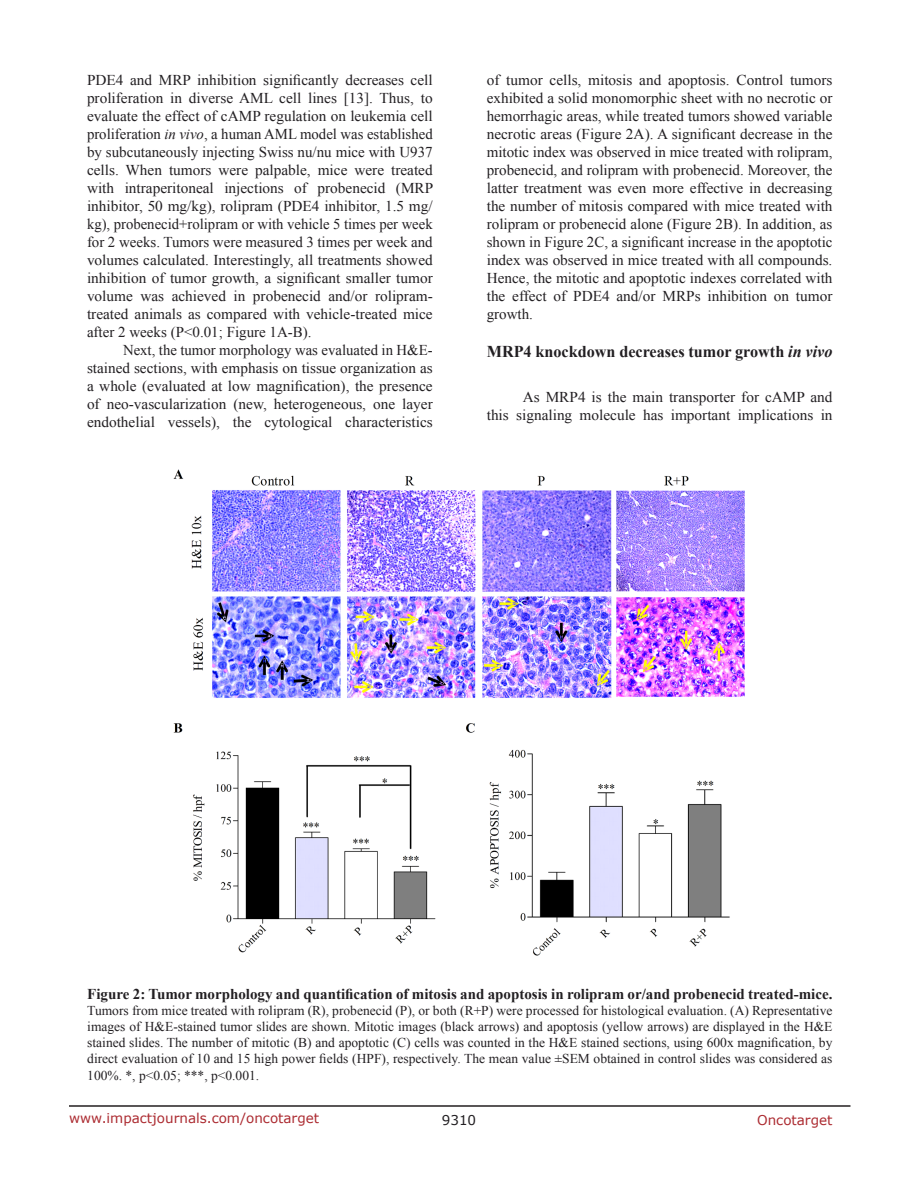
<style>
.page{position:relative;width:918px;height:1188px;background:#fff}
.page>*{position:absolute;margin:0;border:0;box-sizing:border-box;transform-origin:0 0}
.SubHeading{font:700 16.5px "Times New Roman";color:#221f22}
.BodyText{font:15px/18px "Times New Roman";color:#221f22;text-align:justify}
.FigureText{font:700 15px "Times New Roman";color:#221f22}
.FigureText-2{font:13.5px/16.2px "Times New Roman";color:#221f22;text-align:justify}
.t1{font:13.5px "Verdana";color:#ac2b31}
.t2{font:13.5px "Verdana";color:#221f22}
.s1{font-style:italic}
</style>
<div class="page">
<hr style="left:69px;top:1105px;width:781px;height:2px;background:#231f20">
<img style="left:173px;top:469px;width:572px;height:487px">
<p class="BodyText" style="left:87px;top:71px;width:348px">PDE4 and MRP inhibition significantly decreases cell proliferation in diverse AML cell lines [13]. Thus, to evaluate the effect of cAMP regulation on leukemia cell proliferation <span class="s1">in vivo</span>, a human AML model was established by subcutaneously injecting Swiss nu/nu mice with U937 cells. When tumors were palpable, mice were treated with intraperitoneal injections of probenecid (MRP inhibitor, 50 mg/kg), rolipram (PDE4 inhibitor, 1.5 mg/ kg), probenecid+rolipram or with vehicle 5 times per week for 2 weeks. Tumors were measured 3 times per week and volumes calculated. Interestingly, all treatments showed inhibition of tumor growth, a significant smaller tumor volume was achieved in probenecid and/or rolipram&shy;treated animals as compared with vehicle-treated mice after 2 weeks (P&lt;0.01; Figure 1A-B).</p>
<p class="BodyText" style="left:87px;top:341px;width:347px;text-indent:36px">Next, the tumor morphology was evaluated in H&amp;E&shy;stained sections, with emphasis on tissue organization as a whole (evaluated at low magnification), the presence of neo-vascularization (new, heterogeneous, one layer endothelial vessels), the cytological characteristics</p>
<p class="BodyText" style="left:487px;top:71px;width:347px">of tumor cells, mitosis and apoptosis. Control tumors exhibited a solid monomorphic sheet with no necrotic or hemorrhagic areas, while treated tumors showed variable necrotic areas (Figure 2A). A significant decrease in the mitotic index was observed in mice treated with rolipram, probenecid, and rolipram with probenecid. Moreover, the latter treatment was even more effective in decreasing the number of mitosis compared with mice treated with rolipram or probenecid alone (Figure 2B). In addition, as shown in Figure 2C, a significant increase in the apoptotic index was observed in mice treated with all compounds.<br>Hence, the mitotic and apoptotic indexes correlated with the effect of PDE4 and/or MRPs inhibition on tumor growth.</p>
<p class="SubHeading" style="left:487px;top:340px;width:347px">MRP4 knockdown decreases tumor growth <span class="s1">in vivo</span></p>
<p class="BodyText" style="left:487px;top:388px;width:347px;text-align:right">As MRP4 is the main transporter for cAMP and<br>this signaling molecule has important implications in</p>
<p class="FigureText" style="left:87px;top:983px;width:747px">Figure 2: Tumor morphology and quantification of mitosis and apoptosis in rolipram or/and probenecid treated-mice.</p>
<p class="FigureText-2" style="left:87px;top:1002px;width:747px">Tumors from mice treated with rolipram (R), probenecid (P), or both (R+P) were processed for histological evaluation. (A) Representative images of H&amp;E-stained tumor slides are shown. Mitotic images (black arrows) and apoptosis (yellow arrows) are displayed in the H&amp;E stained slides. The number of mitotic (B) and apoptotic (C) cells was counted in the H&amp;E stained sections, using 600x magnification, by direct evaluation of 10 and 15 high power fields (HPF), respectively. The mean value ±SEM obtained in control slides was considered as 100%. *, p&lt;0.05; ***, p&lt;0.001.</p>
<p class="t1" style="left:69px;top:1109px;width:252px">www.impactjournals.com/oncotarget</p>
<p class="t2" style="left:442px;top:1111px;width:36px">9310</p>
<p class="t1" style="left:757px;top:1111px;width:77px">Oncotarget</p>
</div>
